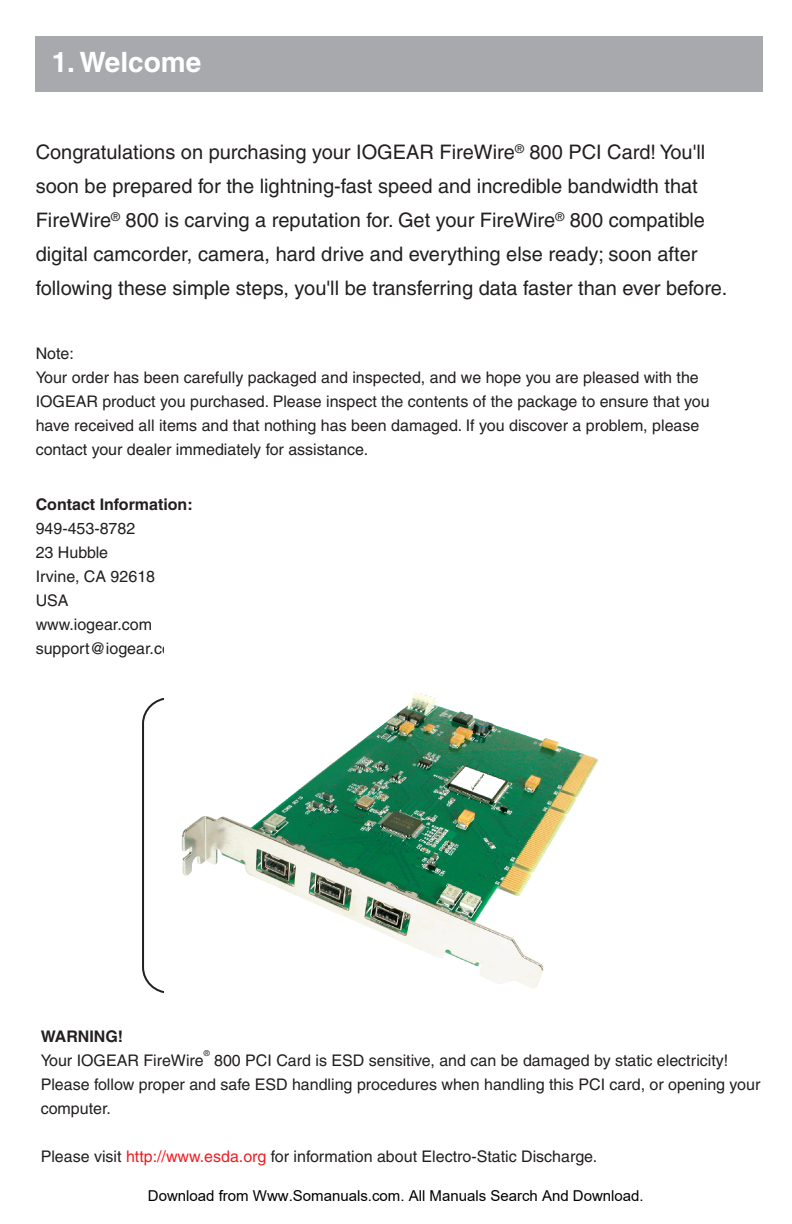
<style>
.page{position:relative;width:792px;height:1224px;background:#fff}
.page>*{position:absolute;margin:0;border:0;box-sizing:border-box;transform-origin:0 0}
.t1{font:700 28px "Helvetica";color:#fff}
.t2{font:20px/34px "Helvetica";color:#231f20}
.t3{font:16px/24px "Helvetica";color:#231f20}
.t4{font:700 16px "Helvetica";color:#231f20}
.t5{font:15px "Arial";color:#000}
.t6{font:8px "Helvetica";color:#231f20}
.s1{color:#ee1d23}
</style>
<div class="page">
<div style="left:36px;top:36px;width:727px;height:55px;background:#a8a9ad"></div>
<img style="left:181px;top:693px;width:417px;height:295px">
<h1 class="t1" style="left:52px;top:45px;width:151px">1. Welcome</h1>
<p class="t2" style="left:36px;top:135px;width:693px">Congratulations on purchasing your IOGEAR FireWire<sup>®</sup> 800 PCI Card! You'll soon be prepared for the lightning-fast speed and incredible bandwidth that FireWire<sup>®</sup> 800 is carving a reputation for. Get your FireWire<sup>®</sup> 800 compatible digital camcorder, camera, hard drive and everything else ready; soon after following these simple steps, you'll be transferring data faster than ever before.</p>
<p class="t3" style="left:36px;top:342px;width:676px">Note:<br>Your order has been carefully packaged and inspected, and we hope you are pleased with the IOGEAR product you purchased. Please inspect the contents of the package to ensure that you have received all items and that nothing has been damaged. If you discover a problem, please contact your dealer immediately for assistance.</p>
<p class="t4" style="left:36px;top:494px;width:159px">Contact Information:</p>
<p class="t3" style="left:36px;top:516px;width:150px">949-453-8782<br>23 Hubble<br>Irvine, CA 92618<br>USA www.iogear.com support@iogear.com</p>
<p class="t4" style="left:41px;top:1026px;width:84px">WARNING!</p>
<p class="t3" style="left:41px;top:1048px;width:165px">Your IOGEAR FireWire</p>
<p class="t6" style="left:204px;top:1048px;width:7px">®</p>
<p class="t3" style="left:41px;top:1048px;width:721px;text-indent:173px">800 PCI Card is ESD sensitive, and can be damaged by static electricity!<br>Please follow proper and safe ESD handling procedures when handling this PCI card, or opening your computer.</p>
<p class="t3" style="left:41px;top:1144px;width:558px">Please visit <span class="s1">http://www.esda.org</span> for information about Electro-Static Discharge.</p>
<p class="t5" style="left:148px;top:1187px;width:497px">Download from Www.Somanuals.com. All Manuals Search And Download.</p>
</div>
